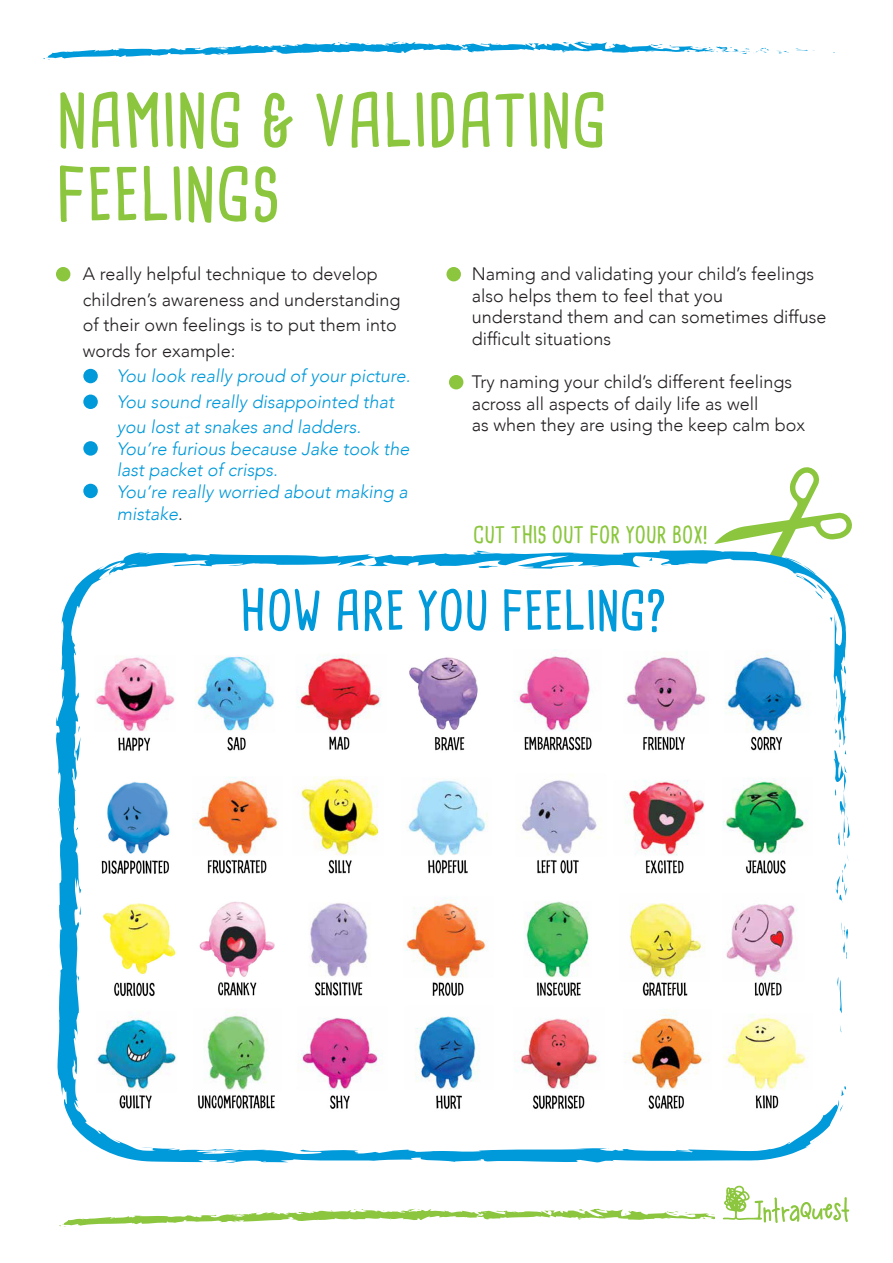
<style>
.page{position:relative;width:893px;height:1263px;background:#fff}
.page>*{position:absolute;margin:0;border:0;box-sizing:border-box;transform-origin:0 0}
.t1{font:700 70.95px "Cardenio Modern";letter-spacing:-.01em;color:#8bc63e}
.t2{font:700 52.5px "Cardenio Modern";letter-spacing:-.01em;color:#0099da}
.t3{font:700 22.5px "Cardenio Modern";letter-spacing:-.01em;color:#8bc63e}
.t4{font:300 18px/25.5px "Avenir";color:#231f20}
.t5{font:italic 300 18px/21.6px "Avenir";color:#0099da}
.s1{font-style:normal;color:#231f20}
</style>
<div class="page">
<svg style="left:846px;top:929px;width:2px;height:30px"></svg>
<svg style="left:846px;top:855px;width:3px;height:39px"></svg>
<svg style="left:714px;top:467px;width:138px;height:83px"></svg>
<svg style="left:56px;top:550px;width:790px;height:613px"></svg>
<svg style="left:103px;top:574px;width:8px;height:4px"></svg>
<svg style="left:77px;top:974px;width:2px;height:7px"></svg>
<svg style="left:834px;top:728px;width:16px;height:119px"></svg>
<svg style="left:835px;top:656px;width:12px;height:66px"></svg>
<svg style="left:814px;top:584px;width:12px;height:20px"></svg>
<svg style="left:476px;top:565px;width:25px;height:4px"></svg>
<svg style="left:840px;top:1104px;width:3px;height:8px"></svg>
<svg style="left:841px;top:1084px;width:5px;height:12px"></svg>
<svg style="left:78px;top:726px;width:2px;height:7px"></svg>
<svg style="left:76px;top:819px;width:2px;height:11px"></svg>
<svg style="left:78px;top:903px;width:3px;height:12px"></svg>
<svg style="left:776px;top:49px;width:39px;height:5px"></svg>
<svg style="left:43px;top:41px;width:726px;height:19px"></svg>
<svg style="left:59px;top:1209px;width:655px;height:18px"></svg>
<svg style="left:723px;top:1186px;width:126px;height:37px"></svg>
<img style="left:94px;top:650px;width:718px;height:468px">
<div style="left:56px;top:267px;width:14px;height:14px;background:#8bc63e;border-radius:50%"></div>
<div style="left:446px;top:267px;width:15px;height:14px;background:#8bc63e;border-radius:50%"></div>
<div style="left:449px;top:375px;width:14px;height:14px;background:#8bc63e;border-radius:50%"></div>
<div style="left:83px;top:369px;width:15px;height:14px;background:#0099da;border-radius:50%"></div>
<div style="left:83px;top:395px;width:15px;height:14px;background:#0099da;border-radius:50%"></div>
<div style="left:83px;top:441px;width:15px;height:15px;background:#0099da;border-radius:50%"></div>
<div style="left:83px;top:484px;width:15px;height:14px;background:#0099da;border-radius:50%"></div>
<p class="t1" style="left:56px;top:73px;width:553px">NAMING &amp; VALIDATING</p>
<p class="t1" style="left:56px;top:147px;width:226px">FEELINGS</p>
<p class="t4" style="left:83px;top:261px;width:319px">A really helpful technique to develop children’s awareness and understanding of their own feelings is to put them into words for example:</p>
<p class="t5" style="left:117px;top:365px;width:295px">You look really proud of your picture.</p>
<p class="t5" style="left:117px;top:389px;width:279px;line-height:25.5px">You sound really disappointed that you lost at snakes and ladders.</p>
<p class="t5" style="left:117px;top:438px;width:294px">You’re furious because Jake took the last packet of crisps.</p>
<p class="t5" style="left:117px;top:481px;width:292px">You’re really worried about making a mistake<span class="s1">.</span></p>
<p class="t4" style="left:472px;top:263px;width:344px;line-height:21.6px">Naming and validating your child’s feelings also helps them to feel that you</p>
<p class="t4" style="left:472px;top:306px;width:356px;line-height:21.6px">understand them and can sometimes diffuse difficult situations</p>
<p class="t4" style="left:472px;top:371px;width:322px;line-height:21.6px">Try naming your child’s different feelings across all aspects of daily life as well</p>
<p class="t4" style="left:472px;top:412px;width:335px">as when they are using the keep calm box</p>
<p class="t3" style="left:473px;top:519px;width:236px">CUT THIS OUT FOR YOUR BOX!</p>
<p class="t2" style="left:239px;top:575px;width:430px">HOW ARE YOU FEELING?</p>
</div>
